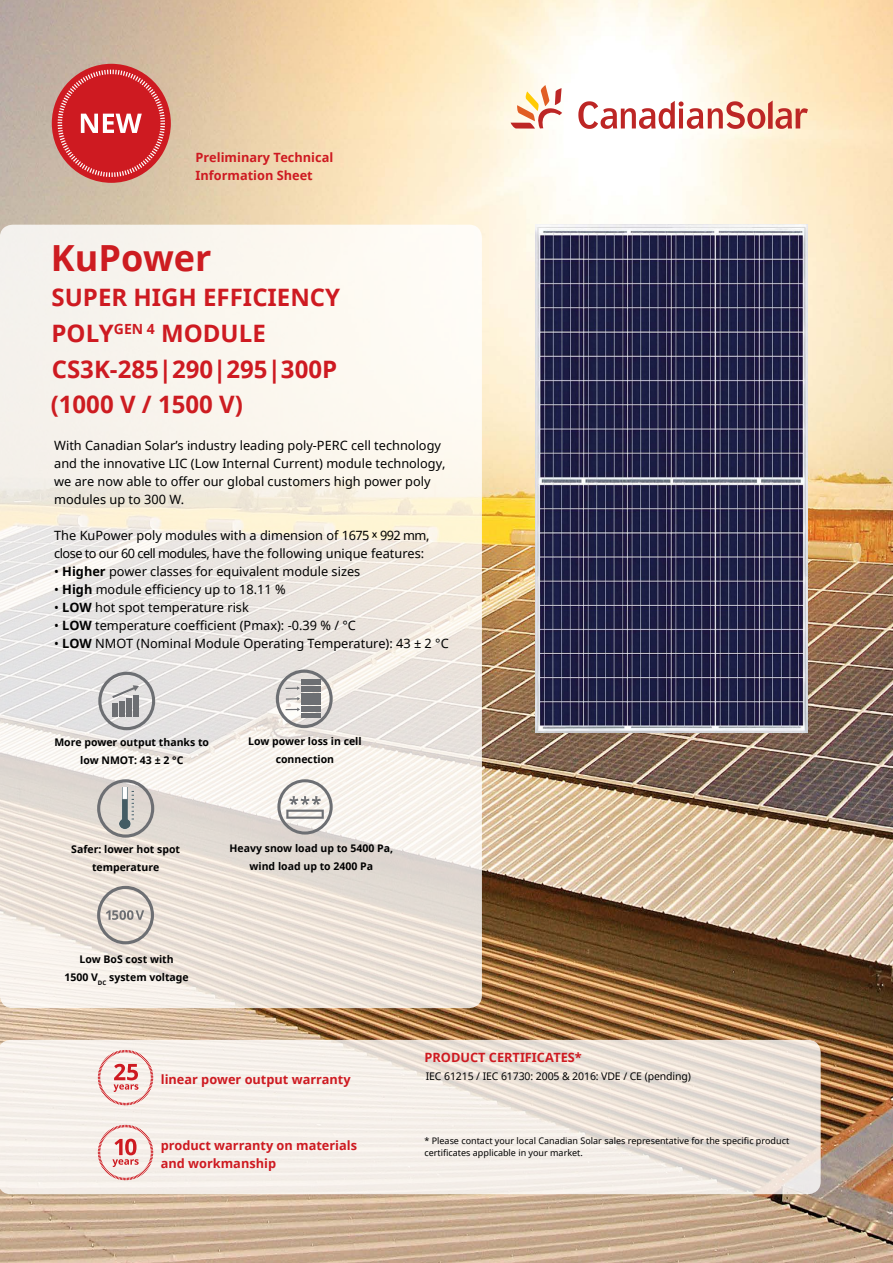
<style>
.page{position:relative;width:893px;height:1263px;background:#fff}
.page>*{position:absolute;margin:0;border:0;box-sizing:border-box;transform-origin:0 0}
.t1{font:700 36px "Noto Sans";color:#cd1c21}
.t2{font:700 24px/36px "Noto Sans";color:#ce1a21}
.t3{font:700 24px "Noto Sans";color:#cd1c21}
.t4{font:700 13.95px "Noto Sans";color:#ce1a21}
.t5{font:12.75px/18px "Noto Sans";color:#000}
.t6{font:700 12.75px/18px "Noto Sans";color:#ce1a21}
.t7{font:700 10.5px/18px "Noto Sans";color:#000;text-align:center}
.t8{font:10.5px "Noto Sans";letter-spacing:-.01em;color:#000}
.t9{font:9px/12px "Noto Sans";color:#000}
.s1{font-size:24px}
.s2{font-weight:700}
</style>
<div class="page">
<img style="left:0;top:0;width:893px;height:1263px">
<div style="left:52px;top:64px;width:119px;height:119px;background:#ce1a21;border-radius:50%"></div>
<svg style="left:58px;top:70px;width:107px;height:107px"></svg>
<svg style="left:0;top:225px;width:482px;height:783px"></svg>
<svg style="left:98px;top:672px;width:57px;height:58px;background:#bfbec0"></svg>
<svg style="left:97px;top:886px;width:57px;height:58px;background:#d0c9c3"></svg>
<svg style="left:277px;top:779px;width:56px;height:55px"></svg>
<svg style="left:97px;top:779px;width:57px;height:59px;background:#cbc6c1"></svg>
<img style="left:120px;top:788px;width:13px;height:41px">
<img style="left:536px;top:225px;width:272px;height:507px">
<svg style="left:276px;top:669px;width:57px;height:59px;background:#c9c6c4"></svg>
<div style="left:302px;top:686px;width:19px;height:5px;background:#6d6f73"></div>
<div style="left:302px;top:693px;width:19px;height:5px;background:#6d6f73"></div>
<div style="left:302px;top:699px;width:19px;height:6px;background:#6d6f73"></div>
<div style="left:302px;top:706px;width:19px;height:5px;background:#6d6f73"></div>
<div style="left:302px;top:713px;width:19px;height:5px;background:#6d6f73"></div>
<svg style="left:0;top:1040px;width:821px;height:154px;background:#f1eae3"></svg>
<svg style="left:98px;top:1125px;width:55px;height:55px"></svg>
<svg style="left:98px;top:1050px;width:55px;height:55px"></svg>
<svg style="left:511px;top:85px;width:51px;height:44px"></svg>
<svg style="left:578px;top:101px;width:230px;height:28px"></svg>
<p class="t6" style="left:196px;top:148px;width:139px">Preliminary Technical<br>Information Sheet</p>
<h1 class="t1" style="left:51px;top:233px;width:162px">KuPower</h1>
<h2 class="t2" style="left:52px;top:279px;width:290px">super High effICIENCY poly</h2>
<p class="t4" style="left:114px;top:319px;width:67px">gen 4 <span class="s1">mod</span></p>
<h2 class="t2" style="left:221px;top:315px;width:47px">ule</h2>
<h2 class="t2" style="left:52px;top:351px;width:287px">CS3K-285|290|295|300P</h2>
<h2 class="t3" style="left:51px;top:388px;width:194px">(1000 V / 1500 V)</h2>
<p class="t5" style="left:54px;top:436px;width:393px">With Canadian Solar’s industry leading poly-PERC cell technology and the innovative LIC (Low Internal Current) module technology, we are now able to offer our global customers high power poly modules up to 300 W.</p>
<p class="t5" style="left:54px;top:526px;width:377px">The KuPower poly modules with a dimension of 1675 ˣ 992 mm, close to our 60 cell modules, have the following unique features:</p>
<p class="t5" style="left:54px;top:562px;width:308px">• <span class="s2">Higher</span> power classes for equivalent module sizes</p>
<p class="t5" style="left:54px;top:580px;width:233px">• <span class="s2">High</span> module efficiency up to 18.11 %</p>
<p class="t5" style="left:54px;top:598px;width:196px">• <span class="s2">LOW</span> hot spot temperature risk</p>
<p class="t5" style="left:54px;top:616px;width:303px">• <span class="s2">LOW</span> temperature coefficient (Pmax): -0.39 % / °C</p>
<p class="t5" style="left:54px;top:634px;width:396px">• <span class="s2">LOW</span> NMOT (Nominal Module Operating Temperature): 43 ± 2 °C</p>
<p class="t7" style="left:54px;top:733px;width:156px">More power output thanks to low NMOT: 43 ± 2 °C</p>
<p class="t7" style="left:248px;top:732px;width:115px">Low power loss in cell connection</p>
<p class="t7" style="left:71px;top:840px;width:110px">Safer: lower hot spot temperature</p>
<p class="t7" style="left:230px;top:839px;width:165px">Heavy snow load up to 5400 Pa, wind load up to 2400 Pa</p>
<p class="t7" style="left:64px;top:950px;width:126px">Low BoS cost with<br>1500 V<sub>DC</sub> system voltage</p>
<p class="t6" style="left:161px;top:1070px;width:191px">linear power output warranty</p>
<p class="t6" style="left:161px;top:1136px;width:198px">product warranty on materials and workmanship</p>
<p class="t6" style="left:424px;top:1048px;width:159px">Prod uct CERTIFICATEs*</p>
<p class="t8" style="left:426px;top:1069px;width:267px">IEC 61215 / IEC 61730: 2005 &amp; 2016: VDE / CE (pending)</p>
<p class="t9" style="left:424px;top:1134px;width:366px">* Please contact your local Canadian Solar sales representative for the specific product certificates applicable in your market.</p>
</div>
